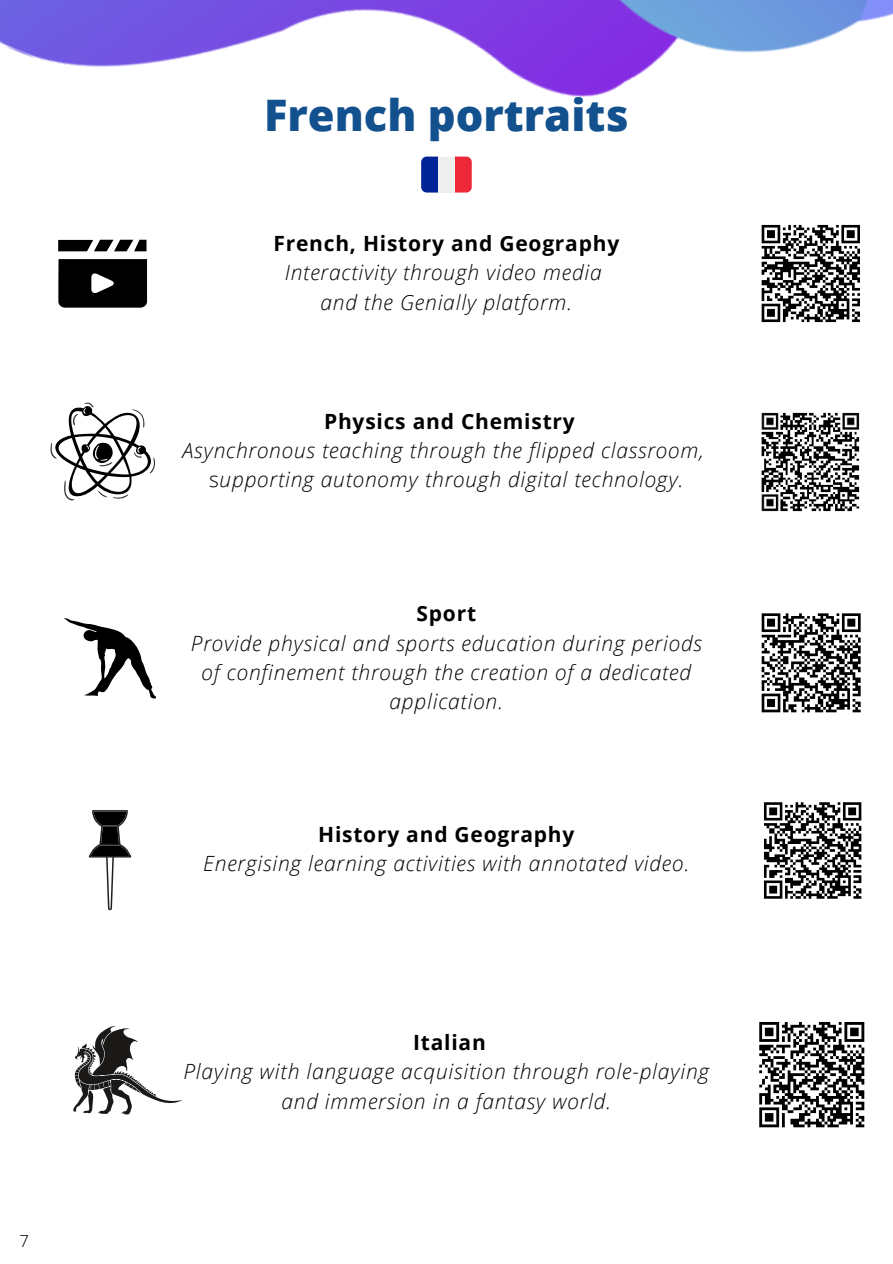
<style>
.page{position:relative;width:893px;height:1264px;background:#fff}
.page>*{position:absolute;margin:0;border:0;box-sizing:border-box;transform-origin:0 0}
.t1{font:800 43.5px "Open Sans";color:#12518e}
.t2{font:italic 300 21px/29.2px "Open Sans";letter-spacing:.035em;color:#000;text-align:center}
.t3{font:700 21px "Open Sans";letter-spacing:.035em;color:#000}
.t4{font:300 16.65px "Open Sans";color:#000}
.s1{font-style:normal}
</style>
<div class="page">
<img style="left:0;top:0;width:892px;height:308px">
<svg style="left:455px;top:156px;width:16px;height:36px"></svg>
<svg style="left:421px;top:156px;width:17px;height:36px"></svg>
<div style="left:438px;top:156px;width:17px;height:36px;background:#eee"></div>
<svg style="left:73px;top:1025px;width:110px;height:89px"></svg>
<svg style="left:89px;top:810px;width:42px;height:100px"></svg>
<svg style="left:64px;top:618px;width:92px;height:80px"></svg>
<svg style="left:50px;top:402px;width:105px;height:98px"></svg>
<svg style="left:58px;top:240px;width:88px;height:11px"></svg>
<svg style="left:58px;top:259px;width:89px;height:48px"></svg>
<img style="left:761px;top:613px;width:100px;height:100px">
<img style="left:759px;top:221px;width:103px;height:102px">
<img style="left:764px;top:802px;width:98px;height:97px">
<img style="left:759px;top:1022px;width:106px;height:106px">
<img style="left:761px;top:412px;width:99px;height:100px">
<p class="t4" style="left:20px;top:1229px;width:11px">7</p>
<p class="t1" style="left:264px;top:84px;width:366px">French portraits</p>
<p class="t3" style="left:273px;top:229px;width:347px">French, History and Geography</p>
<p class="t2" style="left:285px;top:258px;width:318px">Interactivity through video media</p>
<p class="t2" style="left:320px;top:287px;width:253px">and the Genially platform.</p>
<p class="t3" style="left:324px;top:406px;width:252px">Physics and Chemistry</p>
<p class="t2" style="left:183px;top:435px;width:522px">Asynchronous teaching through the flipped classroom,</p>
<p class="t2" style="left:209px;top:464px;width:476px"><span class="s1">s</span>upporting autonomy through digital technology.</p>
<p class="t3" style="left:416px;top:599px;width:61px">Sport</p>
<p class="t2" style="left:191px;top:628px;width:512px">Provide physical and sports education during periods of confinement through the creation of a dedicated application.</p>
<p class="t3" style="left:318px;top:819px;width:258px">History and Geography</p>
<p class="t2" style="left:203px;top:848px;width:488px">Energising learning activities with annotated video.</p>
<p class="t3" style="left:413px;top:1027px;width:74px">Italian</p>
<p class="t2" style="left:183px;top:1056px;width:527px">Playing with language acquisition through role-playing and immersion in a fantasy world.</p>
</div>
